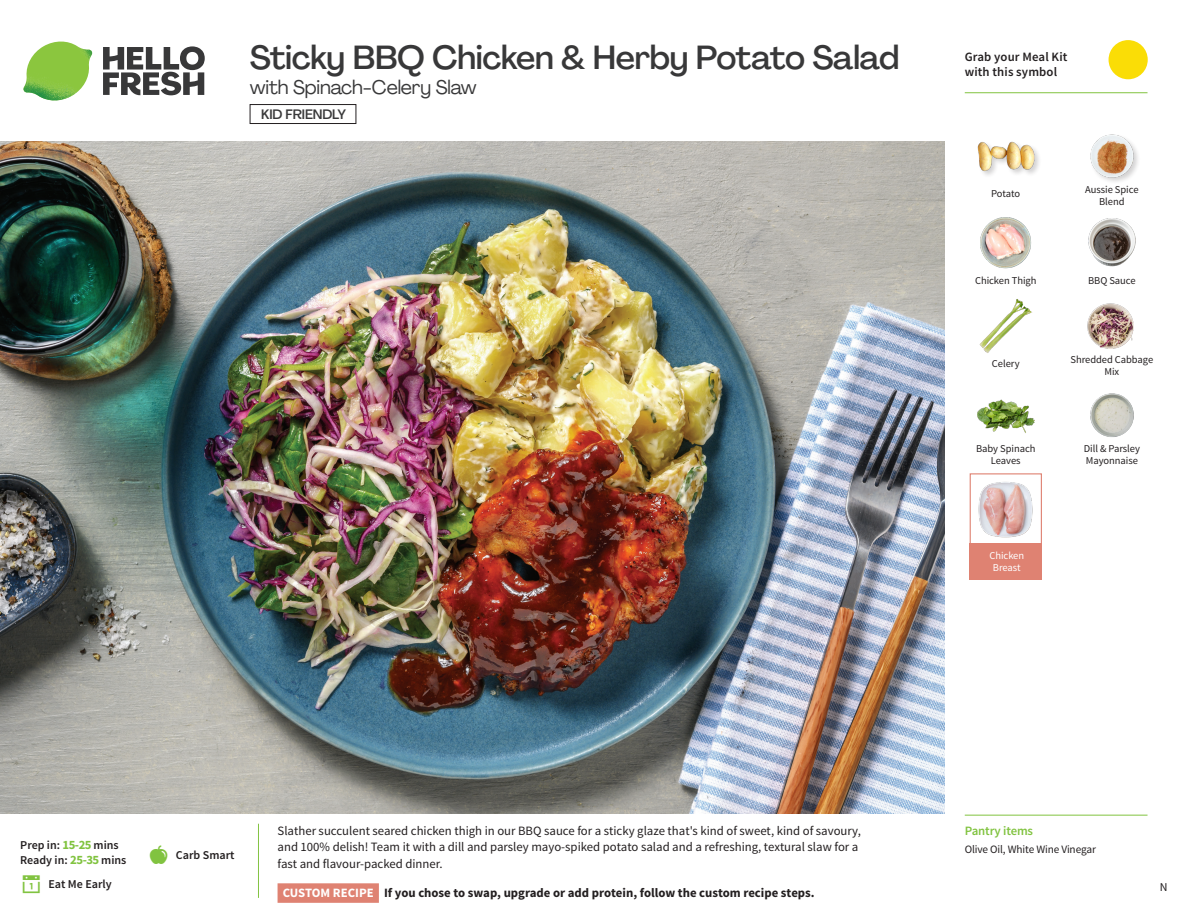
<style>
.page{position:relative;width:1188px;height:918px;background:#fff}
.page>*{position:absolute;margin:0;border:0;box-sizing:border-box;transform-origin:0 0}
._15_Titel_UK{font:500 33px "Agrandir";letter-spacing:-.015em;color:#383839}
._15_Titel_UK-2{font:19.5px "Agrandir";letter-spacing:-.01em;color:#383839}
.t1{font:500 13.5px "Agrandir";letter-spacing:-.01em;color:#383839}
.Step_6_Text_AU{font:12.75px/16.5px "Source Sans Pro";color:#231f20}
.Step_6_Text_AU-2{font:700 12.75px "Source Sans Pro";color:#231f20}
.t2{font:600 12.75px/15px "Source Sans Pro";letter-spacing:.01em;color:#231f20}
._04_Headers_Front{font:600 12.75px "Source Sans Pro";letter-spacing:-.01em;color:#81c340}
._04_Intro{font:600 12px "Source Sans Pro";color:#231f20}
.t3{font:12px "Source Sans Pro";color:#231f20}
._05_Pantry{font:11.25px "Source Sans Pro";letter-spacing:-.01em;color:#231f20}
._18_FRONT_ingredient{font:10.5px/12px "Source Sans Pro";letter-spacing:-.005em;color:#231f20;text-align:center}
._18_FRONT_ingredient-2{font:10.5px/12px "Source Sans Pro";letter-spacing:-.005em;color:#fff;text-align:center}
.s1{font-weight:700;font-size:12.75px;color:#81c340}
.s2{color:#fff}
</style>
<div class="page">
<svg style="left:103px;top:46px;width:102px;height:49px"></svg>
<img style="left:23px;top:42px;width:69px;height:59px">
<img style="left:0;top:142px;width:945px;height:672px">
<div style="left:970px;top:473px;width:72px;height:73px;border:1px solid #df8272"></div>
<div style="left:970px;top:543px;width:72px;height:37px;background:#df8272"></div>
<img style="left:978px;top:482px;width:55px;height:56px">
<img style="left:1088px;top:303px;width:46px;height:45px">
<img style="left:1090px;top:393px;width:44px;height:44px">
<img style="left:977px;top:399px;width:57px;height:34px">
<img style="left:979px;top:299px;width:53px;height:54px">
<img style="left:980px;top:217px;width:51px;height:52px">
<img style="left:1088px;top:218px;width:48px;height:49px">
<div style="left:977px;top:141px;width:65px;height:37px;background:#231f20;opacity:.2"></div>
<img style="left:977px;top:141px;width:57px;height:37px">
<img style="left:1090px;top:134px;width:48px;height:48px">
<div style="left:278px;top:883px;width:101px;height:20px;background:#e4978a"></div>
<svg style="left:258px;top:823px;width:121px;height:79px"></svg>
<hr style="left:965px;top:815px;width:183px;height:1px;background:#81c340">
<div style="left:250px;top:104px;width:106px;height:20px;border:1px solid #231f20"></div>
<svg style="left:1091px;top:40px;width:57px;height:54px"></svg>
<hr style="left:965px;top:92px;width:183px;height:1px;background:#81c340">
<p class="_15_Titel_UK" style="left:250px;top:37px;width:651px">Sticky BBQ Chicken &amp; Herby Potato Salad</p>
<p class="_15_Titel_UK-2" style="left:250px;top:75px;width:228px">with Spinach-Celery Slaw</p>
<p class="t1" style="left:261px;top:106px;width:86px">KID FRIENDLY</p>
<p class="t2" style="left:965px;top:50px;width:104px">Grab your Meal Kit with this symbol</p>
<p class="_18_FRONT_ingredient" style="left:991px;top:188px;width:31px">Potato</p>
<p class="_18_FRONT_ingredient" style="left:975px;top:274px;width:63px">Chicken Thigh</p>
<p class="_18_FRONT_ingredient" style="left:1085px;top:183px;width:55px">Aussie Spice<br>Blend</p>
<p class="_18_FRONT_ingredient" style="left:1088px;top:274px;width:49px">BBQ Sauce</p>
<p class="_18_FRONT_ingredient" style="left:992px;top:357px;width:29px">Celery</p>
<p class="_18_FRONT_ingredient" style="left:976px;top:442px;width:61px">Baby Spinach<br>Leaves</p>
<p class="_18_FRONT_ingredient-2" style="left:989px;top:550px;width:36px">Chicken<br>Breast</p>
<p class="_18_FRONT_ingredient" style="left:1071px;top:354px;width:84px">Shredded Cabbage<br>Mix</p>
<p class="_18_FRONT_ingredient" style="left:1084px;top:442px;width:58px;text-align:left">Dill &amp; Parsley<br>Mayonnaise</p>
<p class="_04_Intro" style="left:20px;top:838px;width:100px">Prep in: <span class="s1">15-25</span> mins</p>
<p class="_04_Intro" style="left:20px;top:853px;width:108px">Ready in: <span class="s1">25-35</span> mins</p>
<p class="_04_Intro" style="left:48px;top:876px;width:65px">Eat Me Early</p>
<p class="_04_Intro" style="left:176px;top:847px;width:60px">Carb Smart</p>
<p class="Step_6_Text_AU" style="left:278px;top:822px;width:585px">Slather succulent seared chicken thigh in our BBQ sauce for a sticky glaze that's kind of sweet, kind of savoury, and 100% delish! Team it with a dill and parsley mayo-spiked potato salad and a refreshing, textural slaw for a fast and flavour-packed dinner.</p>
<p class="Step_6_Text_AU-2" style="left:283px;top:884px;width:533px"><span class="s2">CUSTOM RECIPE</span> If you chose to swap, upgrade or add protein, follow the custom recipe steps.</p>
<p class="_04_Headers_Front" style="left:965px;top:822px;width:70px">Pantry items</p>
<p class="_05_Pantry" style="left:965px;top:842px;width:133px">Olive Oil, White Wine Vinegar</p>
<p class="t3" style="left:1160px;top:879px;width:9px">N</p>
</div>
